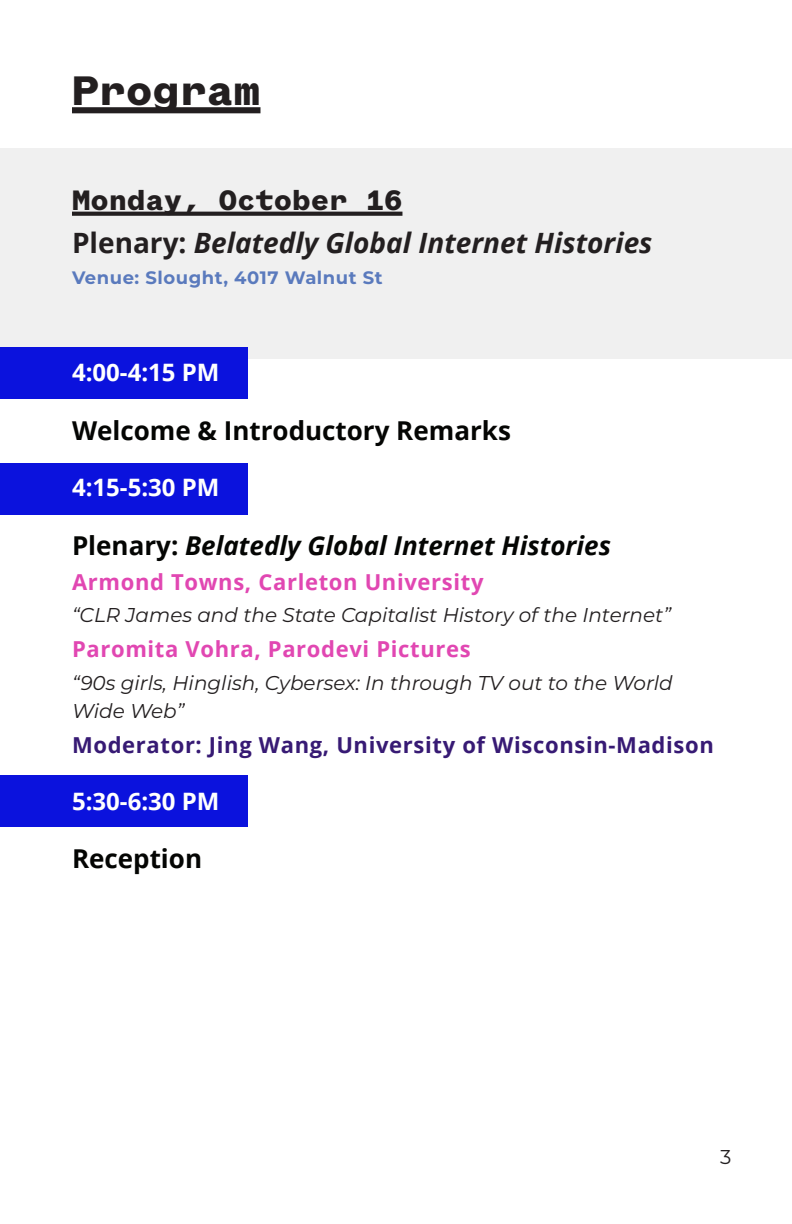
<style>
.page{position:relative;width:792px;height:1224px;background:#fff}
.page>*{position:absolute;margin:0;border:0;box-sizing:border-box;transform-origin:0 0}
.Paragraph_Style_1{font:300 44px "Coordinates Var Roman";color:#231f20}
.Paragraph_Style_1-2{font:300 30px "Coordinates Var Roman";color:#231f20}
.Paragraph_Style_1-3{font:italic 700 28px "Open Sans";color:#231f20}
.Paragraph_Style_1-4{font:italic 700 26px "Open Sans";color:#040503}
.Paragraph_Style_1-5{font:700 26px "Open Sans";color:#040503}
.Paragraph_Style_1-6{font:700 24px "Open Sans";color:#fff}
.Paragraph_Style_1-7{font:700 22px "Open Sans";letter-spacing:.03em;color:#e147b2}
.Paragraph_Style_1-8{font:700 22px "Open Sans";letter-spacing:.03em;color:#371a74}
.Paragraph_Style_1-9{font:italic 20px/28px "Montserrat";color:#231f20}
.t1{font:20px "Montserrat";color:#231f20}
.Paragraph_Style_1-10{font:700 18px "Montserrat";letter-spacing:.03em;color:#5a7abd}
.s1{font-style:normal}
</style>
<div class="page">
<div style="left:0;top:148px;width:792px;height:211px;background:#f0f0f0"></div>
<div style="left:0;top:347px;width:248px;height:52px;background:#0b12dd"></div>
<hr style="left:791px;top:625px;width:1px;height:52px;background:#0b12dd">
<hr style="left:791px;top:333px;width:1px;height:52px;background:#0b12dd">
<hr style="left:791px;top:466px;width:1px;height:52px;background:#0b12dd">
<div style="left:0;top:463px;width:248px;height:51px;background:#0b12dd"></div>
<div style="left:0;top:775px;width:248px;height:52px;background:#0b12dd"></div>
<svg style="left:72px;top:212px;width:330px;height:4px"></svg>
<div style="left:72px;top:107px;width:188px;height:6px;background:#231f20"></div>
<p class="Paragraph_Style_1" style="left:72px;top:67px;width:190px">Program</p>
<p class="Paragraph_Style_1-2" style="left:72px;top:184px;width:332px">Monday, October 16</p>
<p class="Paragraph_Style_1-3" style="left:72px;top:223px;width:582px"><span class="s1">Plenary:</span> Belatedly Global Internet Histories</p>
<p class="Paragraph_Style_1-10" style="left:72px;top:264px;width:312px">Venue: Slought, 4017 Walnut St</p>
<p class="Paragraph_Style_1-6" style="left:72px;top:356px;width:149px">4:00-4:15 PM</p>
<p class="Paragraph_Style_1-5" style="left:72px;top:412px;width:440px">Welcome &amp; Introductory Remarks</p>
<p class="Paragraph_Style_1-6" style="left:72px;top:471px;width:149px">4:15-5:30 PM</p>
<p class="Paragraph_Style_1-4" style="left:72px;top:527px;width:541px"><span class="s1">Plenary:</span> Belatedly Global Internet Histories</p>
<p class="Paragraph_Style_1-7" style="left:72px;top:566px;width:413px">Armond Towns, Carleton University</p>
<p class="Paragraph_Style_1-9" style="left:72px;top:600px;width:601px">“CLR James and the State Capitalist History of the Internet”</p>
<p class="Paragraph_Style_1-7" style="left:72px;top:634px;width:400px">Paromita Vohra, Parodevi Pictures</p>
<p class="Paragraph_Style_1-9" style="left:72px;top:668px;width:602px">“90s girls, Hinglish, Cybersex: In through TV out to the World<br>Wide Web”</p>
<p class="Paragraph_Style_1-8" style="left:72px;top:729px;width:643px">Moderator: Jing Wang, University of Wisconsin-Madison</p>
<p class="Paragraph_Style_1-6" style="left:72px;top:784px;width:149px">5:30-6:30 PM</p>
<p class="Paragraph_Style_1-5" style="left:72px;top:840px;width:132px">Reception</p>
<p class="t1" style="left:720px;top:1143px;width:13px">3</p>
</div>
